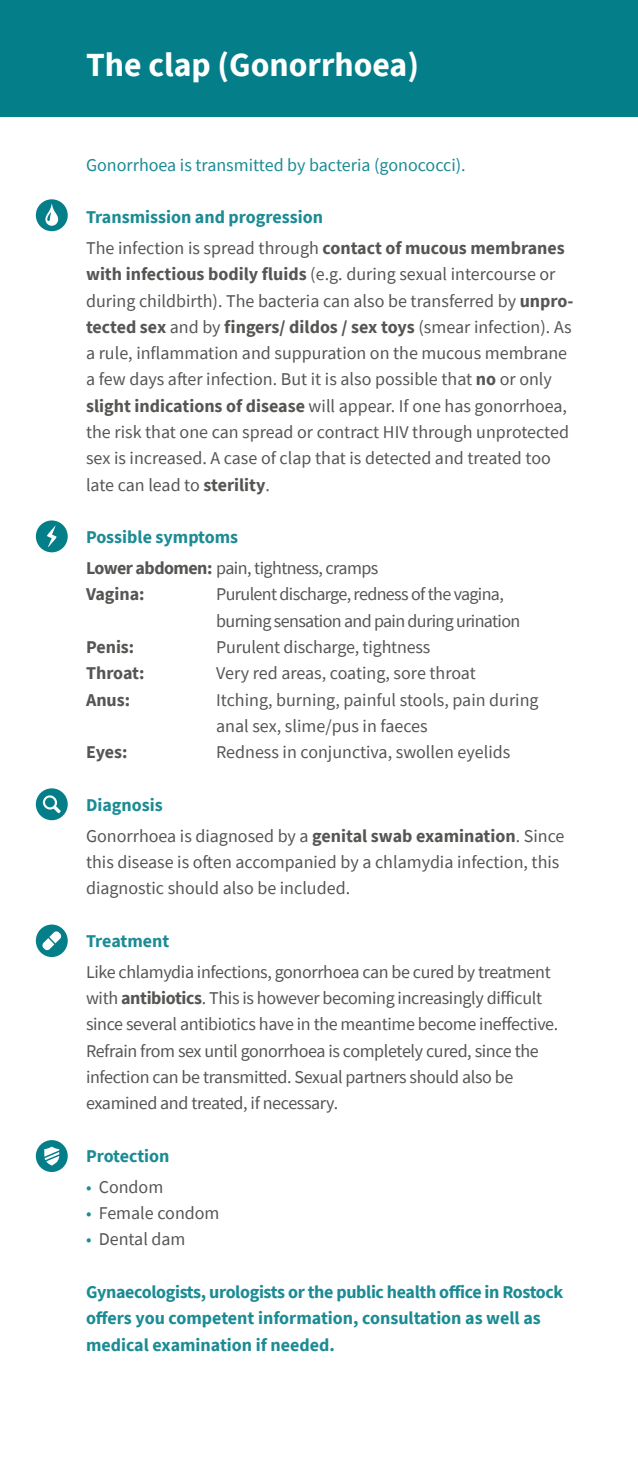
<style>
.page{position:relative;width:638px;height:1467px;background:#fff}
.page>*{position:absolute;margin:0;border:0;box-sizing:border-box;transform-origin:0 0}
.t1{font:700 33.75px "Source Sans Pro";color:#fff}
.t2{font:18px/26.3px "Source Sans Pro";letter-spacing:-.01em;color:#555554}
.t3{font:700 18px/26.3px "Source Sans Pro";letter-spacing:-.01em;color:#1b8b94}
.t4{font:18px/26.3px "Source Sans Pro";letter-spacing:-.035em;color:#555554}
.t5{font:18px/30.8px "Source Sans Pro";letter-spacing:-.03em;color:#555554}
.t6{font:18px "Source Sans Pro";color:#1b8b94}
.t7{font:700 18px "Source Sans Pro";color:#555554}
.s1{font-weight:700;color:#1b8b94}
.s2{font-weight:700}
.s3{color:#1b8b94}
</style>
<div class="page">
<div style="left:0;top:0;width:638px;height:117px;background:#047e88"></div>
<div style="left:36px;top:199px;width:32px;height:32px;background:#047e88;border-radius:50%"></div>
<svg style="left:45px;top:204px;width:13px;height:22px"></svg>
<div style="left:36px;top:520px;width:32px;height:32px;background:#047e88;border-radius:50%"></div>
<svg style="left:47px;top:525px;width:10px;height:22px"></svg>
<div style="left:36px;top:788px;width:32px;height:32px;background:#047e88;border-radius:50%"></div>
<svg style="left:43px;top:795px;width:18px;height:18px"></svg>
<div style="left:36px;top:1140px;width:32px;height:32px;background:#047e88;border-radius:50%"></div>
<svg style="left:44px;top:1147px;width:15px;height:18px"></svg>
<div style="left:36px;top:924px;width:32px;height:33px;background:#047e88;border-radius:50%"></div>
<svg style="left:42px;top:931px;width:19px;height:19px"></svg>
<h1 class="t1" style="left:86px;top:42px;width:334px">The clap (Gonorrhoea)</h1>
<p class="t6" style="left:86px;top:153px;width:381px">Gonorrhoea is transmitted by bacteria (gonococci).</p>
<p class="t2" style="left:86px;top:202px;width:480px;line-height:30.8px"><span class="s1">Transmission and progression<br></span>The infection is spread through <span class="s2">contact of mucous membranes</span></p>
<p class="t2" style="left:86px;top:261px;width:489px"><span class="s2">with infectious bodily fluids</span> (e.g. during sexual intercourse or during childbirth). The bacteria can also be transferred by <span class="s2">unpro&shy;tected sex</span> and by <span class="s2">fingers/ dildos / sex toys</span> (smear infection). As a rule, inflammation and suppuration on the mucous membrane a few days after infection. But it is also possible that <span class="s2">no</span> or only <span class="s2">slight indications of disease</span> will appear. If one has gonorrhoea, the risk that one can spread or contract HIV through unprotected sex is increased. A case of clap that is detected and treated too late can lead to <span class="s2">sterility</span>.</p>
<p class="t5" style="left:86px;top:522px;width:294px"><span class="s1">Possible symptoms<br></span><span class="s2">Lower abdomen:</span> pain, tightness, cramps</p>
<p class="t7" style="left:86px;top:582px;width:60px">Vagina:</p>
<p class="t4" style="left:216px;top:581px;width:306px">Purulent discharge, redness of the vagina, burning sensation and pain during urination</p>
<p class="t7" style="left:86px;top:635px;width:50px">Penis:</p>
<p class="t2" style="left:216px;top:634px;width:216px">Purulent discharge, tightness</p>
<p class="t7" style="left:86px;top:661px;width:60px">Throat:</p>
<p class="t2" style="left:216px;top:660px;width:261px">Very red areas, coating, sore throat</p>
<p class="t7" style="left:86px;top:688px;width:46px">Anus:</p>
<p class="t2" style="left:216px;top:686px;width:324px">Itching, burning, painful stools, pain during anal sex, slime/pus in faeces</p>
<p class="t7" style="left:86px;top:740px;width:43px">Eyes:</p>
<p class="t2" style="left:216px;top:739px;width:296px">Redness in conjunctiva, swollen eyelids</p>
<p class="t2" style="left:86px;top:790px;width:480px;line-height:30.8px"><span class="s1">Diagnosis<br></span>Gonorrhoea is diagnosed by a <span class="s2">genital swab examination</span>. Since</p>
<p class="t2" style="left:86px;top:849px;width:475px">this disease is often accompanied by a chlamydia infection, this diagnostic should also be included.</p>
<p class="t3" style="left:86px;top:928px;width:85px">Treatment</p>
<p class="t2" style="left:86px;top:958px;width:474px">Like chlamydia infections, gonorrhoea can be cured by treatment with <span class="s2">antibiotics</span>. This is however becoming increasingly difficult since several antibiotics have in the meantime become ineffective.<br>Refrain from sex until gonorrhoea is completely cured, since the infection can be transmitted. Sexual partners should also be examined and treated, if necessary.</p>
<p class="t3" style="left:86px;top:1143px;width:85px">Protection</p>
<p class="t2" style="left:86px;top:1173px;width:79px"><span class="s3">•</span> Condom</p>
<p class="t2" style="left:86px;top:1200px;width:135px"><span class="s3">•</span> Female condom</p>
<p class="t2" style="left:86px;top:1226px;width:101px"><span class="s3">•</span> Dental dam</p>
<p class="t3" style="left:86px;top:1279px;width:479px">Gynaecologists, urologists or the public health office in Rostock offers you competent information, consultation as well as medical examination if needed.</p>
</div>
